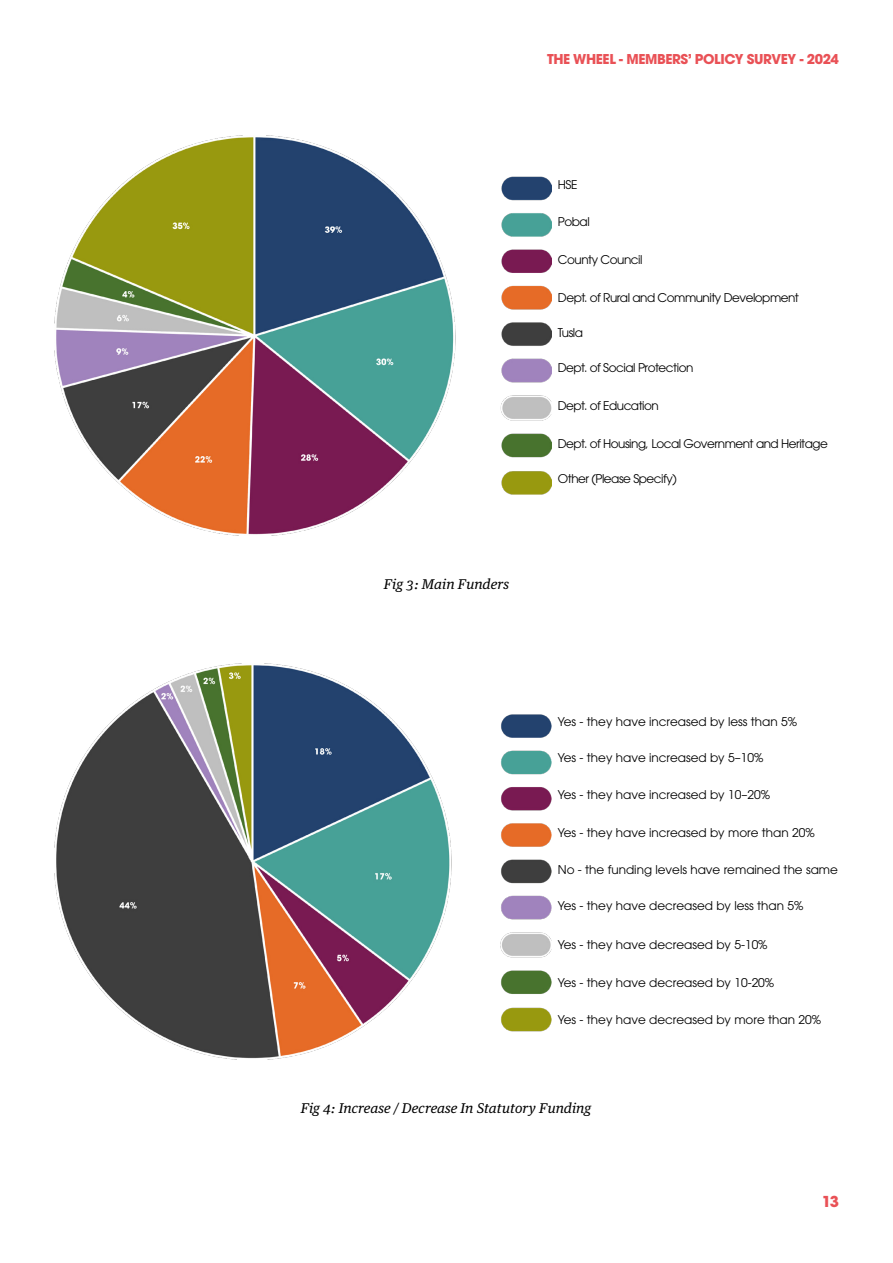
<style>
.page{position:relative;width:893px;height:1263px;background:#fff}
.page>*{position:absolute;margin:0;border:0;box-sizing:border-box;transform-origin:0 0}
.t1{font:700 15px "ITC Avant Garde Pro";color:#e95156}
.t2{font:italic 13.5px "Guardian Egyptian Text";color:#000}
.t3{font:700 13.5px "ITC Avant Garde Pro";letter-spacing:-.03em;color:#e95156}
.t4{font:12px "ITC Avant Garde Pro";color:#000}
.t5{font:12px "ITC Avant Garde Pro";letter-spacing:-.04em;color:#000}
</style>
<div class="page">
<img style="left:54px;top:135px;width:498px;height:400px">
<img style="left:54px;top:663px;width:498px;height:396px">
<p class="t3" style="left:547px;top:50px;width:293px">THE WHEEL - MEMBERS’ POLICY SURVEY - 2024</p>
<p class="t4" style="left:558px;top:177px;width:21px">HSE</p>
<p class="t4" style="left:558px;top:215px;width:33px">Pobal</p>
<p class="t5" style="left:558px;top:252px;width:86px">County Council</p>
<p class="t2" style="left:384px;top:572px;width:127px">Fig 3: Main Funders</p>
<p class="t5" style="left:558px;top:290px;width:243px">Dept. of Rural and Community Development</p>
<p class="t4" style="left:558px;top:325px;width:27px">Tusla</p>
<p class="t5" style="left:558px;top:361px;width:137px">Dept. of Social Protection</p>
<p class="t5" style="left:558px;top:398px;width:103px">Dept. of Education</p>
<p class="t5" style="left:558px;top:436px;width:272px">Dept. of Housing, Local Government and Heritage</p>
<p class="t5" style="left:558px;top:471px;width:121px">Other (Please Specify)</p>
<p class="t4" style="left:558px;top:714px;width:241px">Yes - they have increased by less than 5%</p>
<p class="t4" style="left:558px;top:750px;width:207px">Yes - they have increased by 5–10%</p>
<p class="t4" style="left:558px;top:787px;width:214px">Yes - they have increased by 10–20%</p>
<p class="t4" style="left:558px;top:825px;width:258px">Yes - they have increased by more than 20%</p>
<p class="t4" style="left:558px;top:862px;width:282px">No - the funding levels have remained the same</p>
<p class="t4" style="left:558px;top:898px;width:247px">Yes - they have decreased by less than 5%</p>
<p class="t4" style="left:558px;top:937px;width:211px">Yes - they have decreased by 5-10%</p>
<p class="t4" style="left:558px;top:975px;width:218px">Yes - they have decreased by 10-20%</p>
<p class="t4" style="left:558px;top:1012px;width:265px">Yes - they have decreased by more than 20%</p>
<p class="t2" style="left:301px;top:1096px;width:292px">Fig 4: Increase / Decrease In Statutory Funding</p>
<p class="t1" style="left:823px;top:1191px;width:17px">13</p>
</div>
